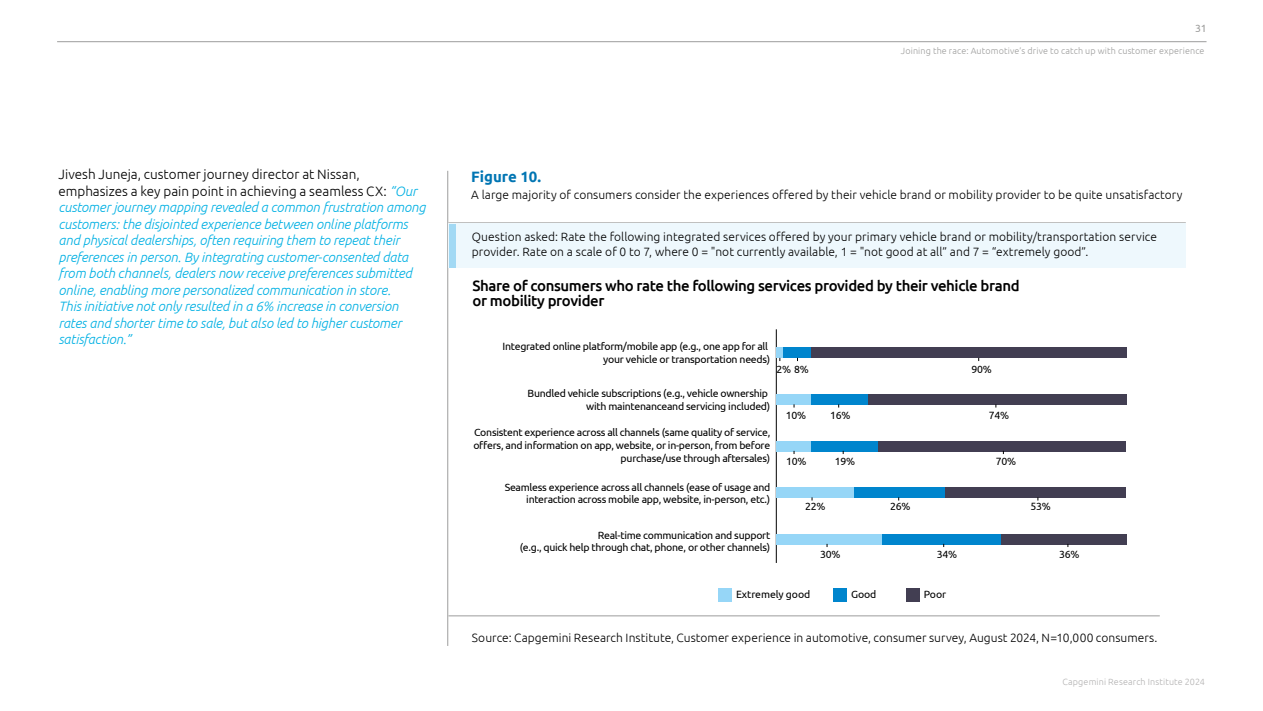
<style>
.page{position:relative;width:1263px;height:711px;background:#fff}
.page>*{position:absolute;margin:0;border:0;box-sizing:border-box;transform-origin:0 0}
.t1{font:500 15px/15px "Ubuntu";letter-spacing:-.025em;color:#000}
.t2{font:700 15px "Ubuntu";color:#0075b3}
.t3{font:italic 300 13.5px/16.5px "Ubuntu";letter-spacing:-.01em;color:#00b0e3}
.t4{font:300 12px/15px "Ubuntu";letter-spacing:.005em;color:#000}
.t5{font:10.5px/12.6px "Ubuntu";letter-spacing:-.025em;color:#000;text-align:right}
.t6{font:10.5px "Ubuntu";color:#9d9d9c}
.t7{font:300 9px "Ubuntu";letter-spacing:.015em;color:#9d9d9c}
.t8{font:300 9px "Ubuntu";letter-spacing:.015em;color:#b3b2b2}
.s1{font-style:normal;color:#000}
</style>
<div class="page">
<hr style="left:447px;top:171px;width:1px;height:474px;background:#9d9d9c">
<hr style="left:448px;top:222px;width:738px;height:1px;background:#9d9d9c">
<hr style="left:448px;top:615px;width:712px;height:1px;background:#9d9d9c">
<hr style="left:776px;top:329px;width:1px;height:233px;background:#000">
<div style="left:811px;top:347px;width:315px;height:11px;background:#423e52"></div>
<div style="left:867px;top:394px;width:259px;height:10px;background:#423e52"></div>
<div style="left:878px;top:440px;width:248px;height:11px;background:#423e52"></div>
<div style="left:944px;top:487px;width:181px;height:11px;background:#423e52"></div>
<div style="left:1000px;top:534px;width:126px;height:10px;background:#423e52"></div>
<div style="left:783px;top:347px;width:28px;height:11px;background:#0085cd"></div>
<div style="left:811px;top:394px;width:56px;height:10px;background:#0085cd"></div>
<div style="left:811px;top:440px;width:67px;height:11px;background:#0085cd"></div>
<div style="left:853px;top:487px;width:91px;height:11px;background:#0085cd"></div>
<div style="left:881px;top:534px;width:119px;height:10px;background:#0085cd"></div>
<div style="left:776px;top:347px;width:7px;height:11px;background:#96d6f7"></div>
<div style="left:776px;top:394px;width:35px;height:10px;background:#96d6f7"></div>
<div style="left:776px;top:440px;width:35px;height:11px;background:#96d6f7"></div>
<div style="left:776px;top:487px;width:77px;height:11px;background:#96d6f7"></div>
<div style="left:776px;top:534px;width:105px;height:10px;background:#96d6f7"></div>
<div style="left:833px;top:587px;width:13px;height:14px;background:#0085cd"></div>
<div style="left:906px;top:587px;width:13px;height:14px;background:#423e52"></div>
<div style="left:718px;top:587px;width:13px;height:14px;background:#96d6f7"></div>
<div style="left:449px;top:223px;width:737px;height:45px;background:#eef8fd"></div>
<div style="left:449px;top:224px;width:6px;height:43px;background:#a2d9f4"></div>
<hr style="left:57px;top:41px;width:1149px;height:1px;background:#9d9d9c">
<p class="t3" style="left:58px;top:166px;width:368px"><span class="s1">Jivesh Juneja, customer journey director at Nissan, emphasizes a key pain point in achieving a seamless CX:</span> “Our customer journey mapping revealed a common frustration among customers: the disjointed experience between online platforms and physical dealerships, often requiring them to repeat their preferences in person. By integrating customer-consented data from both channels, dealers now receive preferences submitted online, enabling more personalized communication in store.<br>This initiative not only resulted in a 6% increase in conversion rates and shorter time to sale, but also led to higher customer satisfaction.”</p>
<p class="t6" style="left:1195px;top:21px;width:13px">31</p>
<p class="t7" style="left:901px;top:45px;width:305px">Joining the race: Automotive’s drive to catch up with customer experience</p>
<h1 class="t2" style="left:471px;top:167px;width:71px">Figure 10.</h1>
<p class="t4" style="left:471px;top:187px;width:713px">A large majority of consumers consider the experiences offered by their vehicle brand or mobility provider to be quite unsatisfactory</p>
<p class="t4" style="left:472px;top:229px;width:687px">Question asked: Rate the following integrated services offered by your primary vehicle brand or mobility/transportation service provider. Rate on a scale of 0 to 7, where 0 = "not currently available, 1 = "not good at all” and 7 = “extremely good”.</p>
<h1 class="t1" style="left:472px;top:277px;width:549px">Share of consumers who rate the following services provided by their vehicle brand or mobility provider</h1>
<p class="t5" style="left:503px;top:340px;width:269px">Integrated online platform/mobile app (e.g., one app for all your vehicle or transportation needs)</p>
<p class="t5" style="left:776px;top:362px;width:34px">2% 8%</p>
<p class="t5" style="left:786px;top:409px;width:22px">10%</p>
<p class="t5" style="left:830px;top:409px;width:22px">16%</p>
<p class="t5" style="left:989px;top:409px;width:22px">74%</p>
<p class="t5" style="left:786px;top:454px;width:22px">10%</p>
<p class="t5" style="left:835px;top:454px;width:22px">19%</p>
<p class="t5" style="left:996px;top:454px;width:22px">70%</p>
<p class="t5" style="left:805px;top:499px;width:22px">22%</p>
<p class="t5" style="left:890px;top:499px;width:22px">26%</p>
<p class="t5" style="left:1030px;top:499px;width:22px">53%</p>
<p class="t5" style="left:971px;top:362px;width:22px">90%</p>
<p class="t5" style="left:527px;top:386px;width:244px">Bundled vehicle subscriptions (e.g., vehicle ownership with maintenanceand servicing included)</p>
<p class="t5" style="left:473px;top:425px;width:298px">Consistent experience across all channels (same quality of service, offers, and information on app, website, or in-person, from before purchase/use through aftersales)</p>
<p class="t5" style="left:505px;top:480px;width:267px">Seamless experience across all channels (ease of usage and interaction across mobile app, website, in-person, etc.)</p>
<p class="t5" style="left:520px;top:528px;width:252px">Real-time communication and support<br>(e.g., quick help through chat, phone, or other channels)</p>
<p class="t5" style="left:820px;top:547px;width:22px">30%</p>
<p class="t5" style="left:937px;top:547px;width:22px">34%</p>
<p class="t5" style="left:1059px;top:547px;width:22px">36%</p>
<p class="t5" style="left:736px;top:587px;width:76px">Extremely good</p>
<p class="t5" style="left:851px;top:587px;width:27px">Good</p>
<p class="t5" style="left:924px;top:587px;width:24px">Poor</p>
<p class="t4" style="left:472px;top:629px;width:687px">Source: Capgemini Research Institute, Customer experience in automotive, consumer survey, August 2024, N=10,000 consumers.</p>
<p class="t8" style="left:1062px;top:676px;width:144px">Capgemini Research Institute 2024</p>
</div>
